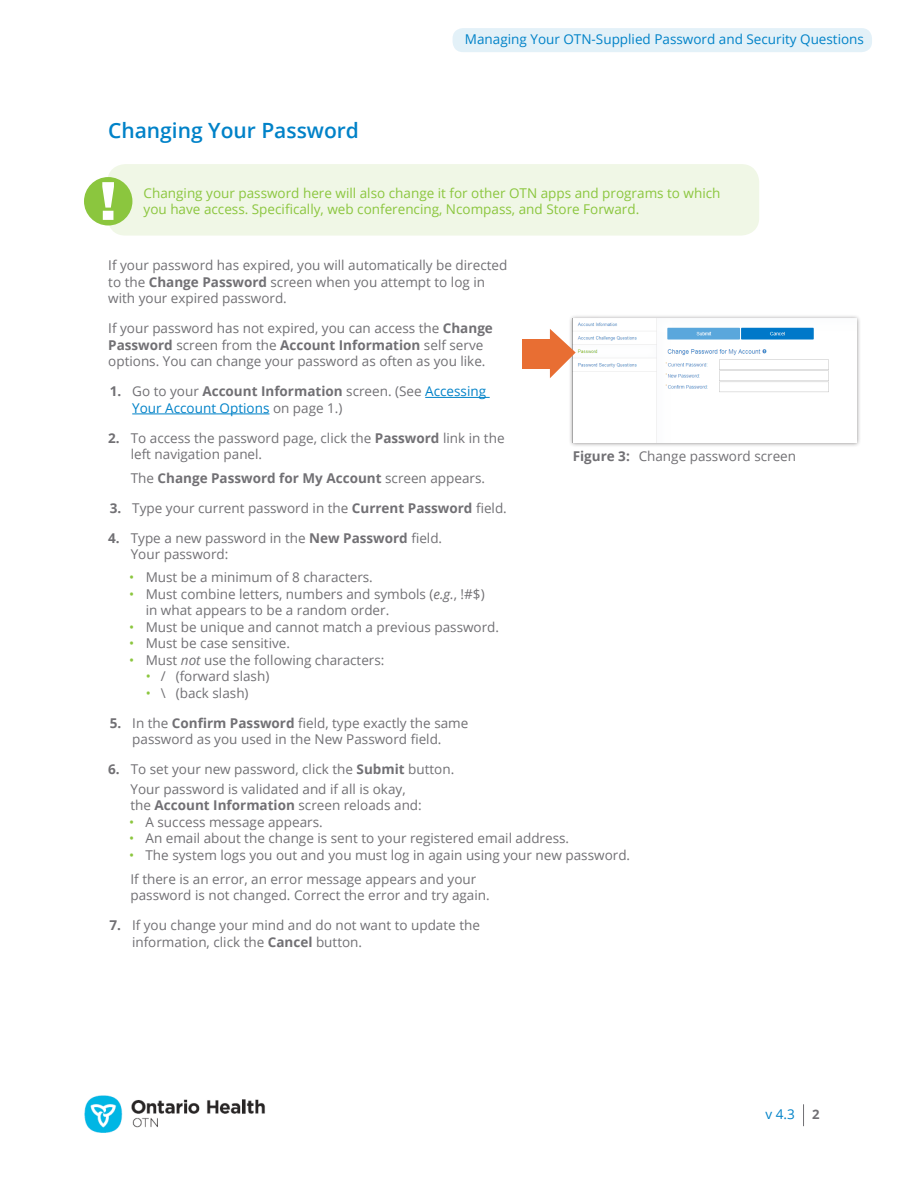
<style>
.page{position:relative;width:918px;height:1188px;background:#fff}
.page>*{position:absolute;margin:0;border:0;box-sizing:border-box;transform-origin:0 0}
.Heading_1_No_Numbers{font:600 21px "Open Sans";color:#0082c8}
.body{font:13.5px/16.5px "Open Sans";color:#717074}
.body_indent{font:13.5px/16.5px "Open Sans";color:#717074}
.Caution_green{font:13.5px/16.5px "Open Sans";color:#8bc63e}
.t1{font:13.5px "Open Sans";color:#0082c8}
.body_indent-2{font:700 13.5px "Open Sans";color:#717074}
.t2{font:700 13.05px "Open Sans";color:#717074}
.s1{font-weight:700}
.s2{color:#0082c8}
.s3{font-weight:400}
.s4{color:#8bc63e}
.s5{font-style:italic}
</style>
<div class="page">
<div style="left:453px;top:28px;width:419px;height:24px;background:#e3f1f8;border-radius:10px"></div>
<svg style="left:803px;top:1104px;width:1px;height:22px"></svg>
<img style="left:84px;top:1095px;width:181px;height:38px">
<hr style="left:425px;top:397px;width:65px;height:1px;background:#0082c8">
<hr style="left:132px;top:414px;width:138px;height:1px;background:#0082c8">
<div style="left:568px;top:314px;width:293px;height:133px;background:#231f20;opacity:.5"></div>
<img style="left:573px;top:319px;width:283px;height:124px">
<div style="left:522px;top:339px;width:30px;height:29px;background:#e86e33"></div>
<svg style="left:550px;top:329px;width:26px;height:49px"></svg>
<div style="left:107px;top:164px;width:652px;height:72px;background:#f0f7e6;border-radius:18px"></div>
<div style="left:84px;top:177px;width:48px;height:49px;background:#8bc63e;border-radius:50%"></div>
<svg style="left:102px;top:182px;width:12px;height:38px"></svg>
<p class="Heading_1_No_Numbers" style="left:108px;top:116px;width:252px">Changing Your Password</p>
<p class="t1" style="left:465px;top:29px;width:401px">Managing Your OTN-Supplied Password and Security Questions</p>
<p class="Caution_green" style="left:144px;top:184px;width:578px">Changing your password here will also change it for other OTN apps and programs to which you have access. Specifically, web conferencing, Ncompass, and Store Forward.</p>
<p class="body" style="left:108px;top:257px;width:401px">If your password has expired, you will automatically be directed to the <span class="s1">Change Password</span> screen when you attempt to log in with your expired password.</p>
<p class="body" style="left:108px;top:320px;width:386px">If your password has not expired, you can access the <span class="s1">Change<br>Password</span> screen from the <span class="s1">Account Information</span> self serve options. You can change your password as often as you like.</p>
<p class="body" style="left:132px;top:383px;width:355px;text-indent:-22px"><span class="s1">1.</span> Go to your <span class="s1">Account Information</span> screen. (See <span class="s2">Accessing<br>Your Account Options</span> on page 1.)</p>
<p class="body" style="left:131px;top:429px;width:375px;text-indent:-22px"><span class="s1">2.</span> To access the password page, click the <span class="s1">Password</span> link in the left navigation panel.</p>
<p class="body_indent-2" style="left:131px;top:468px;width:356px"><span class="s3">The</span> Change Password for My Account <span class="s3">screen appears.</span></p>
<p class="body" style="left:110px;top:499px;width:399px"><span class="s1">3.</span> Type your current password in the <span class="s1">Current Password</span> field.</p>
<p class="body" style="left:131px;top:529px;width:313px;text-indent:-22px"><span class="s1">4.</span> Type a new password in the <span class="s1">New Password</span> field.<br>Your password:</p>
<p class="body" style="left:129px;top:569px;width:245px"><span class="s4">•</span> Must be a minimum of 8 characters.</p>
<p class="body" style="left:146px;top:585px;width:340px;text-indent:-16px"><span class="s4">•</span> Must combine letters, numbers and symbols (<span class="s5">e.g.</span>, !#$) in what appears to be a random order.</p>
<p class="body" style="left:129px;top:618px;width:371px"><span class="s4">•</span> Must be unique and cannot match a previous password.</p>
<p class="body" style="left:129px;top:635px;width:162px"><span class="s4">•</span> Must be case sensitive.</p>
<p class="body" style="left:129px;top:651px;width:257px"><span class="s4">•</span> Must <span class="s5">not</span> use the following characters:</p>
<p class="body" style="left:146px;top:668px;width:125px"><span class="s4">•</span> / (forward slash)</p>
<p class="body" style="left:146px;top:684px;width:104px"><span class="s4">•</span> \ (back slash)</p>
<p class="body" style="left:110px;top:714px;width:360px;text-align:center"><span class="s1">5.</span> In the <span class="s1">Confirm Password</span> field, type exactly the same password as you used in the New Password field.</p>
<p class="body" style="left:108px;top:761px;width:348px"><span class="s1">6.</span> To set your new password, click the <span class="s1">Submit</span> button.</p>
<p class="body" style="left:573px;top:448px;width:225px"><span class="s1">Figure 3:</span> Change password screen</p>
<p class="body_indent" style="left:130px;top:780px;width:293px">Your password is validated and if all is okay, the <span class="s1">Account Information</span> screen reloads and:</p>
<p class="body" style="left:129px;top:813px;width:195px"><span class="s4">•</span> A success message appears.</p>
<p class="body" style="left:129px;top:830px;width:442px"><span class="s4">•</span> An email about the change is sent to your registered email address.</p>
<p class="body" style="left:129px;top:846px;width:503px"><span class="s4">•</span> The system logs you out and you must log in again using your new password.</p>
<p class="body_indent" style="left:130px;top:870px;width:361px">If there is an error, an error message appears and your password is not changed. Correct the error and try again.</p>
<p class="body" style="left:132px;top:917px;width:349px;text-indent:-22px"><span class="s1">7.</span> If you change your mind and do not want to update the information, click the <span class="s1">Cancel</span> button.</p>
<p class="t1" style="left:766px;top:1105px;width:31px">v 4.3</p>
<p class="t2" style="left:812px;top:1105px;width:9px">2</p>
</div>
